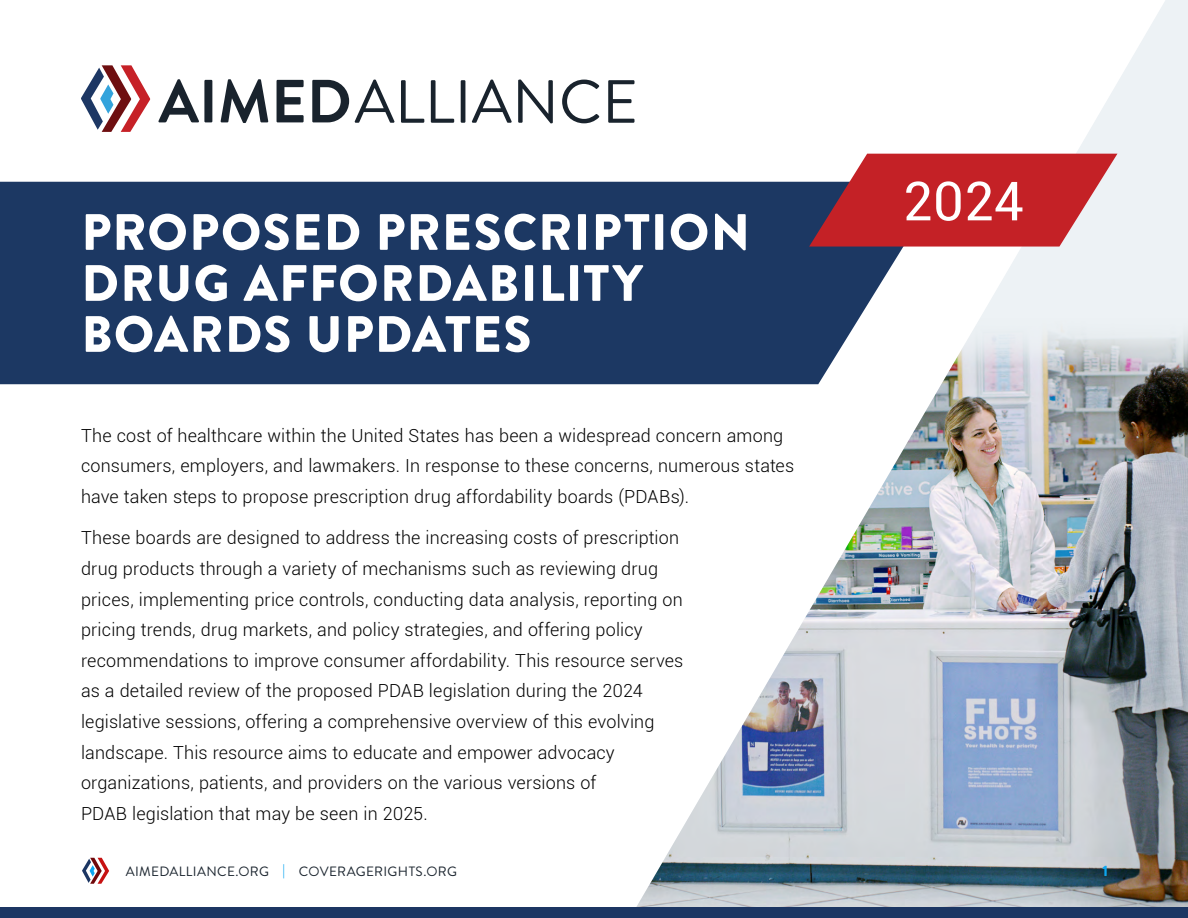
<style>
.page{position:relative;width:1188px;height:918px;background:#fff}
.page>*{position:absolute;margin:0;border:0;box-sizing:border-box;transform-origin:0 0}
.t1{font:54px "Roboto";color:#fff}
.t2{font:900 51px/51px "Brandon Grotesque";letter-spacing:.025em;color:#fff}
.t3{font:300 18px/30.6px "Roboto";letter-spacing:.01em;color:#000}
.t4{font:900 15px "Brandon Grotesque";color:#0da6f0}
.t5{font:13.5px "Brandon Grotesque";letter-spacing:.03em;color:#1a242e}
.s1{color:#0da6f0}
</style>
<div class="page">
<div style="left:0;top:182px;width:630px;height:202px;background:#1c3863"></div>
<svg style="left:81px;top:65px;width:69px;height:67px"></svg>
<svg style="left:158px;top:79px;width:41px;height:43px"></svg>
<div style="left:204px;top:80px;width:8px;height:42px;background:#19232d"></div>
<svg style="left:221px;top:79px;width:47px;height:44px"></svg>
<svg style="left:277px;top:80px;width:27px;height:42px"></svg>
<svg style="left:312px;top:80px;width:83px;height:43px"></svg>
<svg style="left:401px;top:80px;width:23px;height:43px"></svg>
<svg style="left:431px;top:80px;width:23px;height:43px"></svg>
<hr style="left:461px;top:80px;width:4px;height:43px;background:#19232d">
<svg style="left:472px;top:80px;width:40px;height:43px"></svg>
<svg style="left:518px;top:80px;width:35px;height:43px"></svg>
<svg style="left:562px;top:80px;width:37px;height:43px"></svg>
<svg style="left:608px;top:80px;width:22px;height:43px"></svg>
<svg style="left:630px;top:0;width:558px;height:303px"></svg>
<img style="left:630px;top:303px;width:558px;height:604px">
<svg style="left:82px;top:858px;width:27px;height:26px"></svg>
<div style="left:0;top:907px;width:1188px;height:11px;background:#1c3663"></div>
<svg style="left:809px;top:154px;width:308px;height:93px;background:#c13f46"></svg>
<h2 class="t2" style="left:81px;top:207px;width:670px">PROPOSED PRESCRIPTION<br>DRUG AFFORDABILITY<br>BOARDS UPDATES</h2>
<p class="t3" style="left:81px;top:419px;width:715px">The cost of healthcare within the United States has been a widespread concern among consumers, employers, and lawmakers. In response to these concerns, numerous states have taken steps to propose prescription drug affordability boards (PDABs).</p>
<p class="t3" style="left:81px;top:522px;width:604px">These boards are designed to address the increasing costs of prescription drug products through a variety of mechanisms such as reviewing drug prices, implementing price controls, conducting data analysis, reporting on pricing trends, drug markets, and policy strategies, and offering policy recommendations to improve consumer affordability. This resource serves as a detailed review of the proposed PDAB legislation during the 2024 legislative sessions, offering a comprehensive overview of this evolving landscape. This resource aims to educate and empower advocacy organizations, patients, and providers on the various versions of<br>PDAB legislation that may be seen in 2025.</p>
<h1 class="t1" style="left:903px;top:163px;width:123px">2024</h1>
<p class="t5" style="left:126px;top:862px;width:333px">AIMEDALLIANCE.ORG <span class="s1">|</span> COVERAGERIGHTS.ORG</p>
<p class="t4" style="left:1102px;top:860px;width:7px">1</p>
</div>
